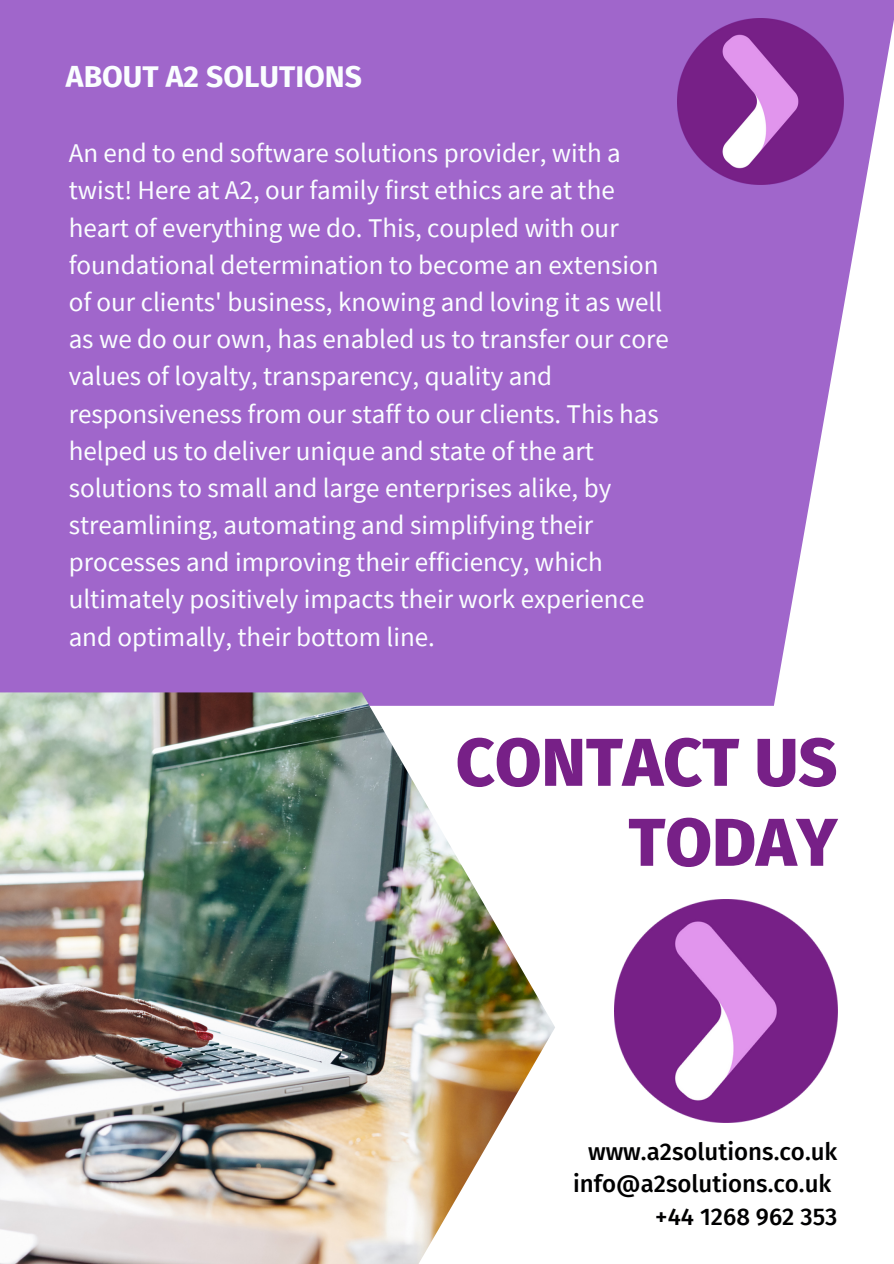
<style>
.page{position:relative;width:894px;height:1264px;background:#fff}
.page>*{position:absolute;margin:0;border:0;box-sizing:border-box;transform-origin:0 0}
.t1{font:800 67.5px/79.9px "Fira Sans";color:#772087;text-align:right}
.t2{font:700 30px "Fira Sans";color:#fafeff}
.t3{font:27px/37.2px "Source Sans Pro";color:#fafeff}
.t4{font:500 24px/32.7px "Fira Sans";color:#000001;text-align:right}
</style>
<div class="page">
<div style="left:0;top:0;width:893px;height:705px;background:#a066cb"></div>
<img style="left:676px;top:18px;width:167px;height:167px">
<img style="left:0;top:692px;width:555px;height:571px">
<img style="left:614px;top:899px;width:223px;height:223px">
<p class="t2" style="left:66px;top:59px;width:297px">ABOUT A2 SOLUTIONS</p>
<p class="t3" style="left:69px;top:134px;width:601px">An end to end software solutions provider, with a twist! Here at A2, our family first ethics are at the heart of everything we do. This, coupled with our foundational determination to become an extension of our clients' business, knowing and loving it as well as we do our own, has enabled us to transfer our core values of loyalty, transparency, quality and responsiveness from our staff to our clients. This has helped us to deliver unique and state of the art solutions to small and large enterprises alike, by streamlining, automating and simplifying their processes and improving their efficiency, which ultimately positively impacts their work experience and optimally, their bottom line.</p>
<p class="t1" style="left:455px;top:723px;width:383px">CONTACT US<br>TODAY</p>
<p class="t4" style="left:573px;top:1135px;width:266px">www.a2solutions.co.uk info@a2solutions.co.uk</p>
<p class="t4" style="left:655px;top:1200px;width:184px">+44 1268 962 353</p>
</div>
